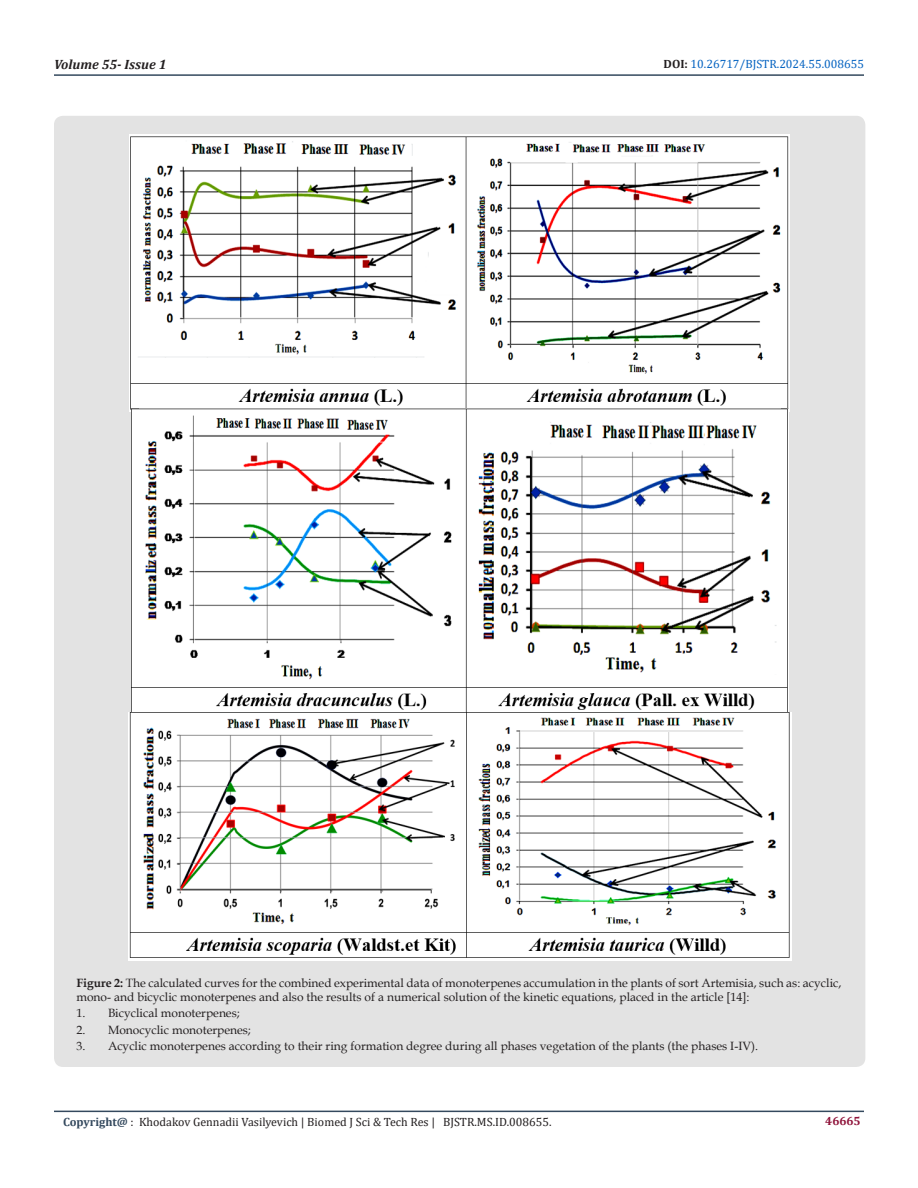
<style>
.page{position:relative;width:918px;height:1188px;background:#fff}
.page>*{position:absolute;margin:0;border:0;box-sizing:border-box;transform-origin:0 0}
.t1{font:italic 700 13.5px "Cambria";color:#231f20}
.t2{font:12px/13.5px "Book Antiqua";color:#231f20}
.t3{font:12px "Cambria";color:#231f20}
.t4{font:12px "Cambria";color:#0563c1}
.t5{font:700 12px "Cambria";color:#8f133a}
.s1{font-weight:700;color:#231f20}
.s2{font-weight:700}
.s3{font-weight:700;color:#34495e}
</style>
<div class="page">
<hr style="left:54px;top:1111px;width:810px;height:1px;background:#34495e">
<hr style="left:54px;top:74px;width:810px;height:2px;background:#34495e">
<div style="left:54px;top:116px;width:811px;height:951px;background:#e3e3e3;border-radius:9px"></div>
<img style="left:130px;top:135px;width:660px;height:276px">
<img style="left:131px;top:409px;width:657px;height:303px">
<img style="left:128px;top:712px;width:663px;height:249px">
<p class="t1" style="left:54px;top:55px;width:114px">Volume 55- Issue 1</p>
<p class="t4" style="left:664px;top:57px;width:202px"><span class="s1">DOI:</span> 10.26717/BJSTR.2024.55.008655</p>
<p class="t2" style="left:76px;top:976px;width:767px"><span class="s2">Figure 2:</span> The calculated curves for the combined experimental data of monoterpenes accumulation in the plants of sort Artemisia, such as: acyclic, mono- and bicyclic monoterpenes and also the results of a numerical solution of the kinetic equations, placed in the article [14]:</p>
<p class="t2" style="left:76px;top:1006px;width:165px">1. Bicyclical monoterpenes;</p>
<p class="t2" style="left:76px;top:1023px;width:176px">2. Monocyclic monoterpenes;</p>
<p class="t2" style="left:76px;top:1039px;width:683px">3. Acyclic monoterpenes according to their ring formation degree during all phases vegetation of the plants (the phases I-IV).</p>
<p class="t3" style="left:63px;top:1115px;width:490px"><span class="s3">Copyright@</span> : Khodakov Gennadii Vasilyevich | Biomed J Sci &amp; Tech Res | BJSTR.MS.ID.008655.</p>
<p class="t5" style="left:825px;top:1113px;width:37px">46665</p>
</div>
